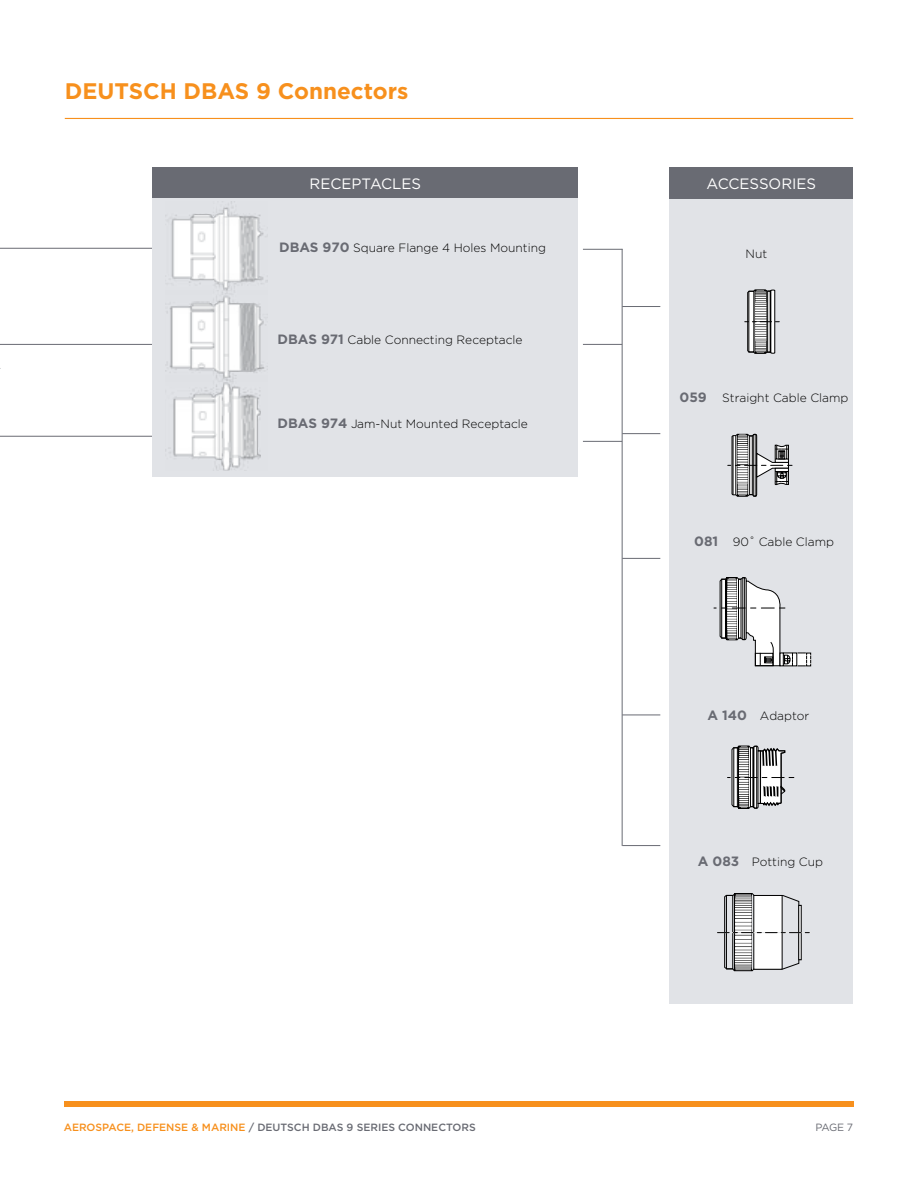
<style>
.page{position:relative;width:918px;height:1188px;background:#fff}
.page>*{position:absolute;margin:0;border:0;box-sizing:border-box;transform-origin:0 0}
.t1{font:700 22.5px "Gotham";color:#f7901d}
.t2{font:15px "Gotham";color:#fff}
.t3{font:300 12px "Gotham";color:#000}
.t4{font:500 10.5px "Gotham";color:#696b73}
.t5{font:10.5px "Gotham";color:#696b73}
.s1{font-weight:700;font-size:13.5px;color:#696b73}
.s2{color:#f7901d}
</style>
<div class="page">
<div style="left:65px;top:1101px;width:789px;height:6px;background:#f7901d"></div>
<hr style="left:65px;top:118px;width:788px;height:1px;background:#f7901d">
<div style="left:670px;top:167px;width:183px;height:837px;background:#e1e3e7"></div>
<div style="left:670px;top:167px;width:183px;height:32px;background:#696b73"></div>
<hr style="left:622px;top:306px;width:38px;height:1px;background:#696b73">
<hr style="left:622px;top:433px;width:38px;height:1px;background:#696b73">
<hr style="left:622px;top:558px;width:38px;height:1px;background:#696b73">
<hr style="left:622px;top:715px;width:38px;height:1px;background:#696b73">
<hr style="left:622px;top:845px;width:38px;height:1px;background:#696b73">
<hr style="left:583px;top:344px;width:39px;height:1px;background:#696b73">
<hr style="left:583px;top:441px;width:39px;height:1px;background:#696b73">
<hr style="left:583px;top:249px;width:40px;height:1px;background:#696b73">
<hr style="left:0;top:248px;width:155px;height:1px;background:#696b73">
<hr style="left:0;top:344px;width:155px;height:1px;background:#696b73">
<hr style="left:0;top:436px;width:155px;height:1px;background:#696b73">
<hr style="left:622px;top:249px;width:1px;height:597px;background:#696b73">
<div style="left:152px;top:167px;width:425px;height:310px;background:#e1e3e7"></div>
<div style="left:153px;top:167px;width:425px;height:31px;background:#696b73"></div>
<svg style="left:745px;top:289px;width:34px;height:65px"></svg>
<svg style="left:728px;top:434px;width:64px;height:63px"></svg>
<svg style="left:714px;top:577px;width:97px;height:90px"></svg>
<svg style="left:728px;top:745px;width:66px;height:64px"></svg>
<svg style="left:717px;top:893px;width:93px;height:78px"></svg>
<img style="left:165px;top:202px;width:103px;height:88px">
<img style="left:165px;top:290px;width:103px;height:86px">
<img style="left:165px;top:376px;width:96px;height:95px">
<h1 class="t1" style="left:65px;top:81px;width:345px">DEUTSCH DBAS 9 Connectors</h1>
<p class="t2" style="left:310px;top:177px;width:113px">RECEPTACLES</p>
<p class="t3" style="left:279px;top:243px;width:268px"><span class="s1">DBAS 970</span> Square Flange 4 Holes Mounting</p>
<p class="t3" style="left:278px;top:334px;width:247px"><span class="s1">DBAS 971</span> Cable Connecting Receptacle</p>
<p class="t3" style="left:278px;top:418px;width:252px"><span class="s1">DBAS 974</span> Jam-Nut Mounted Receptacle</p>
<p class="t2" style="left:706px;top:177px;width:111px">ACCESSORIES</p>
<p class="t3" style="left:746px;top:249px;width:23px">Nut</p>
<p class="t3" style="left:680px;top:393px;width:170px"><span class="s1">059</span> Straight Cable Clamp</p>
<p class="t3" style="left:694px;top:536px;width:141px"><span class="s1">081</span> 90˚ Cable Clamp</p>
<p class="t3" style="left:707px;top:710px;width:103px"><span class="s1">A 140</span> Adaptor</p>
<p class="t3" style="left:698px;top:856px;width:127px"><span class="s1">A 083</span> Potting Cup</p>
<p class="t4" style="left:64px;top:1123px;width:414px"><span class="s2">AEROSPACE, DEFENSE &amp; MARINE</span> / DEUTSCH DBAS 9 SERIES CONNECTORS</p>
<p class="t5" style="left:815px;top:1123px;width:39px">PAGE 7</p>
</div>
